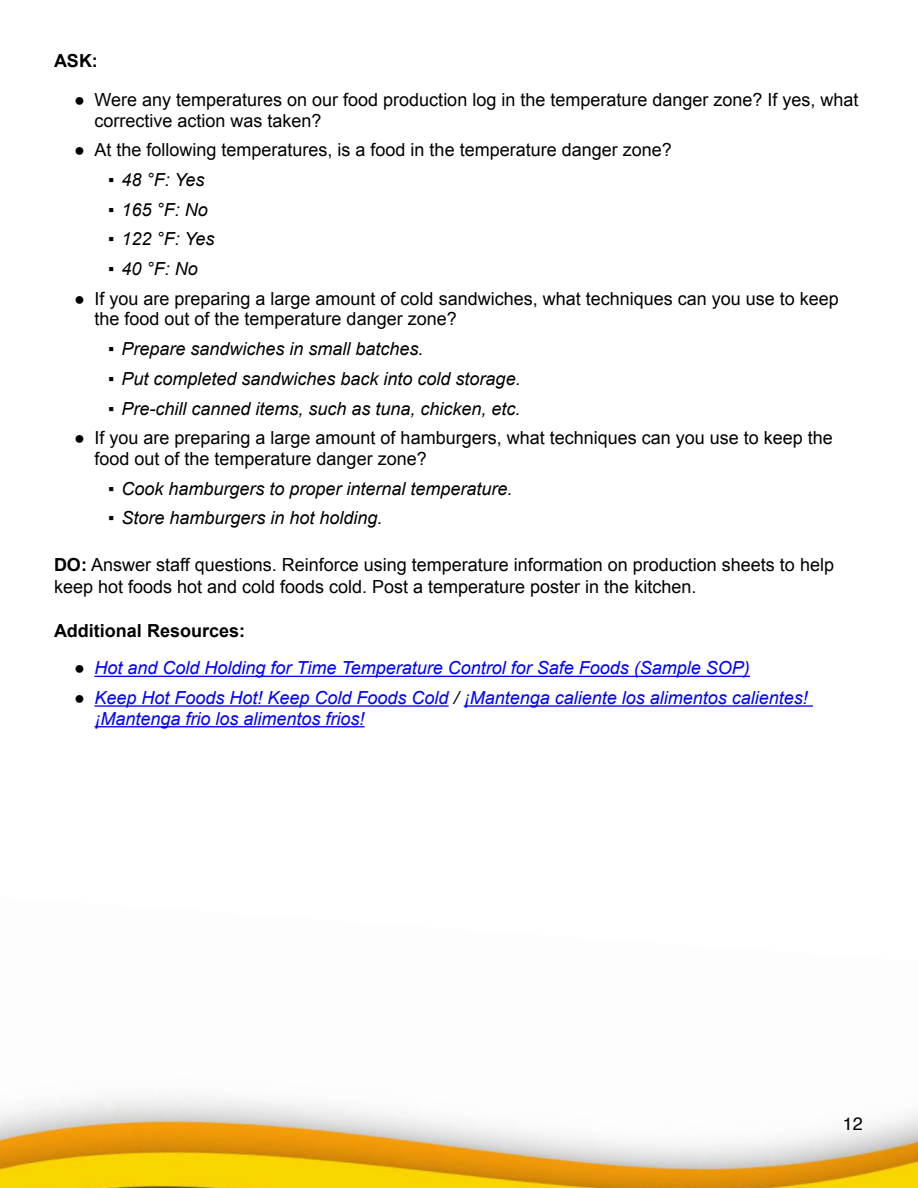
<style>
.page{position:relative;width:918px;height:1188px;background:#fff}
.page>*{position:absolute;margin:0;border:0;box-sizing:border-box;transform-origin:0 0}
.Normal{font:18px/20.7px "Arial";color:#000}
.t1{font:italic 18px "Arial";color:#000}
.t2{font:italic 18px/20.7px "Arial";color:#00f}
.Heading_2{font:700 18px "Arial";color:#000}
.Normal-2{font:700 18px "Arial";color:#000}
.t3{font:18px "Helvetica";color:#000}
.s1{font-style:normal}
.s2{font-weight:700}
.s3{font-style:normal;color:#000}
.s4{color:#000}
</style>
<div class="page">
<img style="left:0;top:1096px;width:918px;height:92px">
<hr style="left:94px;top:676px;width:656px;height:1px;background:#00f">
<hr style="left:94px;top:705px;width:355px;height:2px;background:#00f">
<hr style="left:464px;top:705px;width:349px;height:2px;background:#00f">
<hr style="left:94px;top:726px;width:271px;height:1px;background:#00f">
<p class="Normal-2" style="left:54px;top:49px;width:45px">ASK:</p>
<p class="Normal" style="left:94px;top:89px;width:766px;text-indent:-20px">● Were any temperatures on our food production log in the temperature danger zone? If yes, what corrective action was taken?</p>
<p class="Normal" style="left:74px;top:140px;width:599px">● At the following temperatures, is a food in the temperature danger zone?</p>
<p class="t1" style="left:108px;top:168px;width:98px"><span class="s1">▪</span> 48 °F: Yes</p>
<p class="t1" style="left:108px;top:198px;width:101px"><span class="s1">▪</span> 165 °F: No</p>
<p class="t1" style="left:108px;top:227px;width:108px"><span class="s1">▪</span> 122 °F: Yes</p>
<p class="t1" style="left:108px;top:257px;width:91px"><span class="s1">▪</span> 40 °F: No</p>
<p class="Normal" style="left:94px;top:288px;width:746px;text-indent:-20px">● If you are preparing a large amount of cold sandwiches, what techniques can you use to keep the food out of the temperature danger zone?</p>
<p class="t1" style="left:108px;top:337px;width:317px"><span class="s1">▪</span> Prepare sandwiches in small batches.</p>
<p class="t1" style="left:108px;top:367px;width:414px"><span class="s1">▪</span> Put completed sandwiches back into cold storage.</p>
<p class="t1" style="left:108px;top:397px;width:414px"><span class="s1">▪</span> Pre-chill canned items, such as tuna, chicken, etc.</p>
<p class="Normal" style="left:94px;top:428px;width:740px;text-indent:-20px">● If you are preparing a large amount of hamburgers, what techniques can you use to keep the food out of the temperature danger zone?</p>
<p class="t1" style="left:108px;top:477px;width:406px"><span class="s1">▪</span> Cook hamburgers to proper internal temperature.</p>
<p class="t1" style="left:108px;top:506px;width:276px"><span class="s1">▪</span> Store hamburgers in hot holding.</p>
<p class="Normal" style="left:54px;top:554px;width:782px;line-height:21.6px"><span class="s2">DO:</span> Answer staff questions. Reinforce using temperature information on production sheets to help keep hot foods hot and cold foods cold. Post a temperature poster in the kitchen.</p>
<p class="Heading_2" style="left:54px;top:619px;width:193px">Additional Resources:</p>
<p class="t2" style="left:74px;top:658px;width:677px"><span class="s3">●</span> Hot and Cold Holding for Time Temperature Control for Safe Foods (Sample SOP)</p>
<p class="t2" style="left:95px;top:688px;width:715px;text-indent:-20px"><span class="s3">●</span> Keep Hot Foods Hot! Keep Cold Foods Cold <span class="s4">/</span> ¡Mantenga caliente los alimentos calientes! ¡Mantenga frio los alimentos frios!</p>
<p class="t3" style="left:843px;top:1109px;width:22px">12</p>
</div>
